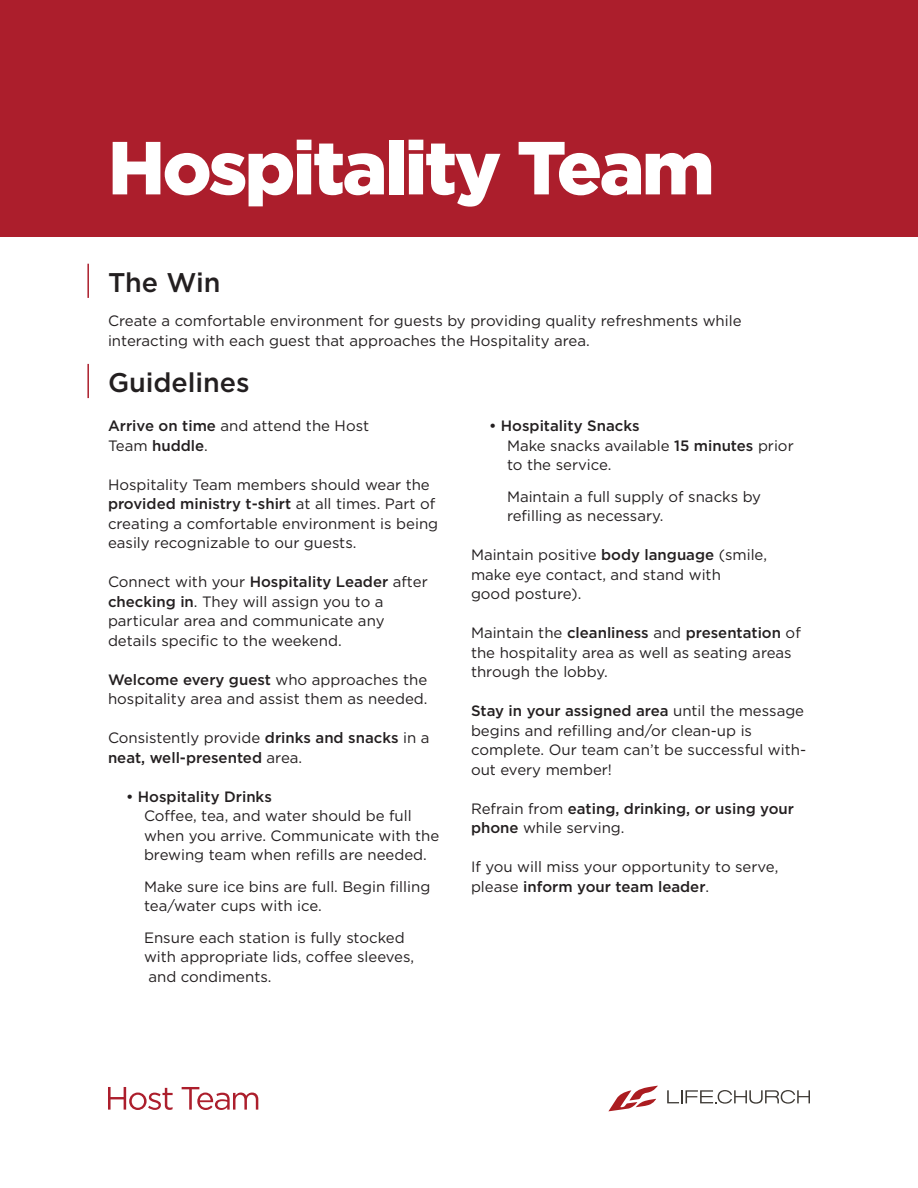
<style>
.page{position:relative;width:918px;height:1188px;background:#fff}
.page>*{position:absolute;margin:0;border:0;box-sizing:border-box;transform-origin:0 0}
.t1{font:900 75px "Gotham";letter-spacing:-.035em;color:#fff}
.t2{font:500 27px "Gotham";color:#231f20}
.t3{font:15px/19.5px "Gotham";color:#231f20}
.t4{font:500 15px/19.5px "Gotham";color:#231f20}
.s1{font-weight:500}
.s2{font-weight:400}
</style>
<div class="page">
<div style="left:0;top:0;width:918px;height:237px;background:#ac1e2c"></div>
<svg style="left:108px;top:1087px;width:65px;height:23px"></svg>
<svg style="left:182px;top:1087px;width:76px;height:23px"></svg>
<svg style="left:608px;top:1086px;width:50px;height:25px"></svg>
<svg style="left:667px;top:1090px;width:143px;height:14px"></svg>
<hr style="left:87px;top:364px;width:2px;height:34px;background:#ac1e2c">
<hr style="left:87px;top:264px;width:2px;height:34px;background:#ac1e2c">
<h1 class="t1" style="left:108px;top:116px;width:608px">Hospitality Team</h1>
<h2 class="t2" style="left:108px;top:264px;width:114px">The Win</h2>
<p class="t3" style="left:108px;top:311px;width:635px">Create a comfortable environment for guests by providing quality refreshments while interacting with each guest that approaches the Hospitality area.</p>
<h2 class="t2" style="left:108px;top:365px;width:143px">Guidelines</h2>
<p class="t3" style="left:108px;top:416px;width:263px"><span class="s1">Arrive on time</span> and attend the Host<br>Team <span class="s1">huddle</span>.</p>
<p class="t3" style="left:108px;top:474px;width:332px">Hospitality Team members should wear the <span class="s1">provided ministry t-shirt</span> at all times. Part of creating a comfortable environment is being easily recognizable to our guests.</p>
<p class="t3" style="left:108px;top:572px;width:321px">Connect with your <span class="s1">Hospitality Leader</span> after <span class="s1">checking in</span>. They will assign you to a particular area and communicate any details specific to the weekend.</p>
<p class="t3" style="left:108px;top:669px;width:321px"><span class="s1">Welcome every guest</span> who approaches the hospitality area and assist them as needed.</p>
<p class="t4" style="left:108px;top:728px;width:323px"><span class="s2">Consistently provide</span> drinks and snacks <span class="s2">in a </span>neat, well-presented <span class="s2">area.</span></p>
<p class="t4" style="left:126px;top:786px;width:147px">• Hospitality Drinks</p>
<p class="t3" style="left:144px;top:806px;width:297px">Coffee, tea, and water should be full when you arrive. Communicate with the brewing team when refills are needed.</p>
<p class="t3" style="left:144px;top:876px;width:288px">Make sure ice bins are full. Begin filling tea/water cups with ice.</p>
<p class="t3" style="left:144px;top:927px;width:262px">Ensure each station is fully stocked</p>
<p class="t3" style="left:144px;top:947px;width:272px">with appropriate lids, coffee sleeves,</p>
<p class="t3" style="left:148px;top:966px;width:125px">and condiments.</p>
<p class="t3" style="left:507px;top:416px;width:288px;text-indent:-18px"><span class="s1">• Hospitality Snacks<br></span>Make snacks available <span class="s1">15 minutes</span> prior to the service.</p>
<p class="t3" style="left:507px;top:486px;width:256px">Maintain a full supply of snacks by refilling as necessary.</p>
<p class="t3" style="left:471px;top:545px;width:298px">Maintain positive <span class="s1">body language</span> (smile, make eye contact, and stand with<br>good posture).</p>
<p class="t3" style="left:471px;top:623px;width:331px">Maintain the <span class="s1">cleanliness</span> and <span class="s1">presentation</span> of the hospitality area as well as seating areas through the lobby.</p>
<p class="t3" style="left:471px;top:701px;width:337px"><span class="s1">Stay in your assigned area</span> until the message begins and refilling and/or clean-up is complete. Our team can’t be successful with&shy;out every member!</p>
<p class="t4" style="left:471px;top:798px;width:325px"><span class="s2">Refrain from</span> eating, drinking, or using your phone <span class="s2">while serving.</span></p>
<p class="t3" style="left:471px;top:857px;width:309px">If you will miss your opportunity to serve, please <span class="s1">inform your team leader</span>.</p>
</div>
